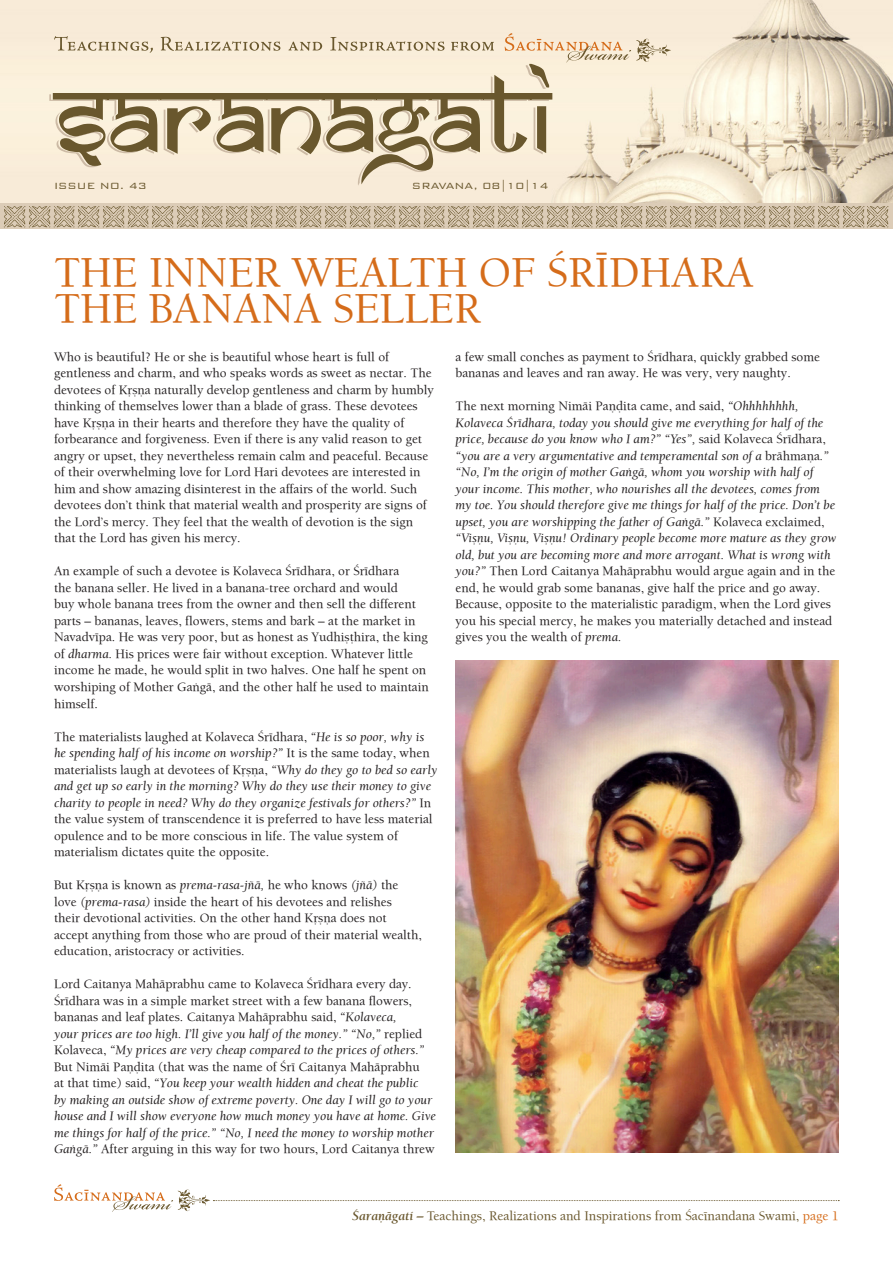
<style>
.page{position:relative;width:893px;height:1263px;background:#fff}
.page>*{position:absolute;margin:0;border:0;box-sizing:border-box;transform-origin:0 0}
.t1{font:43.5px/36px "Balaram";color:#d56c1a}
.t2{font:13.5px "Balaram";color:#69572d}
.t3{font:13.2px/16.5px "Balaram";color:#231f20}
.t4{font:italic 13.2px/16.5px "Balaram";color:#231f20}
.t5{font:300 12px "Bank Gothic BT";color:#69572d}
.s1{font-style:italic}
.s2{font-style:normal}
.s3{font-weight:700;font-style:italic}
.s4{color:#d56c1a}
</style>
<div class="page">
<img style="left:0;top:0;width:893px;height:204px">
<div style="left:0;top:204px;width:893px;height:25px;background:#dcccb7"></div>
<svg style="left:49px;top:65px;width:500px;height:121px"></svg>
<svg style="left:53px;top:64px;width:499px;height:120px;background:#d5c8af"></svg>
<svg style="left:505px;top:33px;width:166px;height:30px;background:#eddac0"></svg>
<svg style="left:54px;top:36px;width:440px;height:17px;background:#e1d3bc"></svg>
<svg style="left:54px;top:1184px;width:785px;height:28px"></svg>
<img style="left:4px;top:206px;width:22px;height:22px">
<img style="left:29px;top:206px;width:22px;height:22px">
<img style="left:53px;top:206px;width:47px;height:22px">
<img style="left:103px;top:206px;width:22px;height:22px">
<img style="left:127px;top:206px;width:47px;height:22px">
<img style="left:177px;top:206px;width:22px;height:22px">
<img style="left:201px;top:206px;width:47px;height:22px">
<img style="left:251px;top:206px;width:22px;height:22px">
<img style="left:275px;top:206px;width:47px;height:22px">
<img style="left:325px;top:206px;width:22px;height:22px">
<img style="left:349px;top:206px;width:47px;height:22px">
<img style="left:399px;top:206px;width:22px;height:22px">
<img style="left:423px;top:206px;width:47px;height:22px">
<img style="left:473px;top:206px;width:71px;height:22px">
<img style="left:547px;top:206px;width:71px;height:22px">
<img style="left:621px;top:206px;width:71px;height:22px">
<img style="left:695px;top:206px;width:71px;height:22px">
<img style="left:769px;top:206px;width:71px;height:22px">
<img style="left:843px;top:206px;width:46px;height:22px">
<img style="left:455px;top:660px;width:384px;height:492px">
<p class="t5" style="left:54px;top:179px;width:94px">issue no. 43</p>
<p class="t5" style="left:412px;top:179px;width:138px">S RAVANA, 08|10|14</p>
<h1 class="t1" style="left:54px;top:253px;width:702px">The Inner Wealth of Çrédhara the Banana Seller</h1>
<p class="t3" style="left:54px;top:348px;width:381px">Who is beautiful? He or she is beautiful whose heart is full of gentleness and charm, and who speaks words as sweet as nectar. The devotees of Kåñëa naturally develop gentleness and charm by humbly thinking of themselves lower than a blade of grass. These devotees have Kåñëa in their hearts and therefore they have the quality of forbearance and forgiveness. Even if there is any valid reason to get angry or upset, they nevertheless remain calm and peaceful. Because of their overwhelming love for Lord Hari devotees are interested in him and show amazing disinterest in the affairs of the world. Such devotees don’t think that material wealth and prosperity are signs of the Lord’s mercy. They feel that the wealth of devotion is the sign that the Lord has given his mercy.</p>
<p class="t3" style="left:54px;top:563px;width:376px">An example of such a devotee is Kolaveca Çrédhara, or Çrédhara<br>the banana seller. He lived in a banana-tree orchard and would<br>buy whole banana trees from the owner and then sell the different parts – bananas, leaves, flowers, stems and bark – at the market in Navadvépa. He was very poor, but as honest as Yudhiñöhira, the king of <span class="s1">dharma.</span> His prices were fair without exception. Whatever little income he made, he would split in two halves. One half he spent on worshiping of Mother Gaìgä, and the other half he used to maintain himself.</p>
<p class="t3" style="left:54px;top:728px;width:385px">The materialists laughed at Kolaveca Çrédhara, <span class="s1">“He is so poor, why is he spending half of his income on worship?”</span> It is the same today, when materialists laugh at devotees of Kåñëa, <span class="s1">“Why do they go to bed so early and get up so early in the morning? Why do they use their money to give charity to people in need? Why do they organize festivals for others?”</span> In the value system of transcendence it is preferred to have less material opulence and to be more conscious in life. The value system of materialism dictates quite the opposite.</p>
<p class="t3" style="left:54px;top:876px;width:369px">But Kåñëa is known as <span class="s1">prema-rasa-jïä,</span> he who knows <span class="s1">(jïä)</span> the love <span class="s1">(prema-rasa)</span> inside the heart of his devotees and relishes<br>their devotional activities. On the other hand Kåñëa does not accept anything from those who are proud of their material wealth, education, aristocracy or activities.</p>
<p class="t4" style="left:54px;top:975px;width:383px"><span class="s2">Lord Caitanya Mahäprabhu came to Kolaveca Çrédhara every day.<br>Çrédhara was in a simple market street with a few banana flowers, bananas and leaf plates. Caitanya Mahäprabhu said,</span> “Kolaveca,<br>your prices are too high. I’ll give you half of the money.” “No,” <span class="s2">replied Kolaveca,</span> “My prices are very cheap compared to the prices of others.” <span class="s2">But Nimäi Paëòita (that was the name of Çré Caitanya Mahäprabhu<br>at that time) said,</span> “You keep your wealth hidden and cheat the public<br>by making an outside show of extreme poverty. One day I will go to your house and I will show everyone how much money you have at home. Give me things for half of the price.” “No, I need the money to worship mother Gaìgä.” <span class="s2">After arguing in this way for two hours, Lord Caitanya threw</span></p>
<p class="t3" style="left:455px;top:348px;width:366px">a few small conches as payment to Çrédhara, quickly grabbed some bananas and leaves and ran away. He was very, very naughty.</p>
<p class="t4" style="left:455px;top:398px;width:383px"><span class="s2">The next morning Nimäi Paëòita came, and said,</span> “Ohhhhhhhh, Kolaveca Çrédhara, today you should give me everything for half of the price, because do you know who I am?” “Yes”, <span class="s2">said Kolaveca Çrédhara, </span>“you are a very argumentative and temperamental son of a <span class="s2">brähmaëa</span>.” “No, I’m the origin of mother Gaìgä, whom you worship with half of your income. This mother, who nourishes all the devotees, comes from my toe. You should therefore give me things for half of the price. Don’t be upset, you are worshipping the father of Gaìgä.” <span class="s2">Kolaveca exclaimed, </span>“Viñëu, Viñëu, Viñëu! Ordinary people become more mature as they grow old, but you are becoming more and more arrogant. What is wrong with you?” <span class="s2">Then Lord Caitanya Mahäprabhu would argue again and in the end, he would grab some bananas, give half the price and go away.<br>Because, opposite to the materialistic paradigm, when the Lord gives you his special mercy, he makes you materially detached and instead gives you the wealth of</span> prema.</p>
<p class="t2" style="left:352px;top:1207px;width:488px"><span class="s3">Çaraëägatí –</span> Teachings, Realizations and Inspirations from Çacénandana Swami, <span class="s4">page 1</span></p>
</div>
